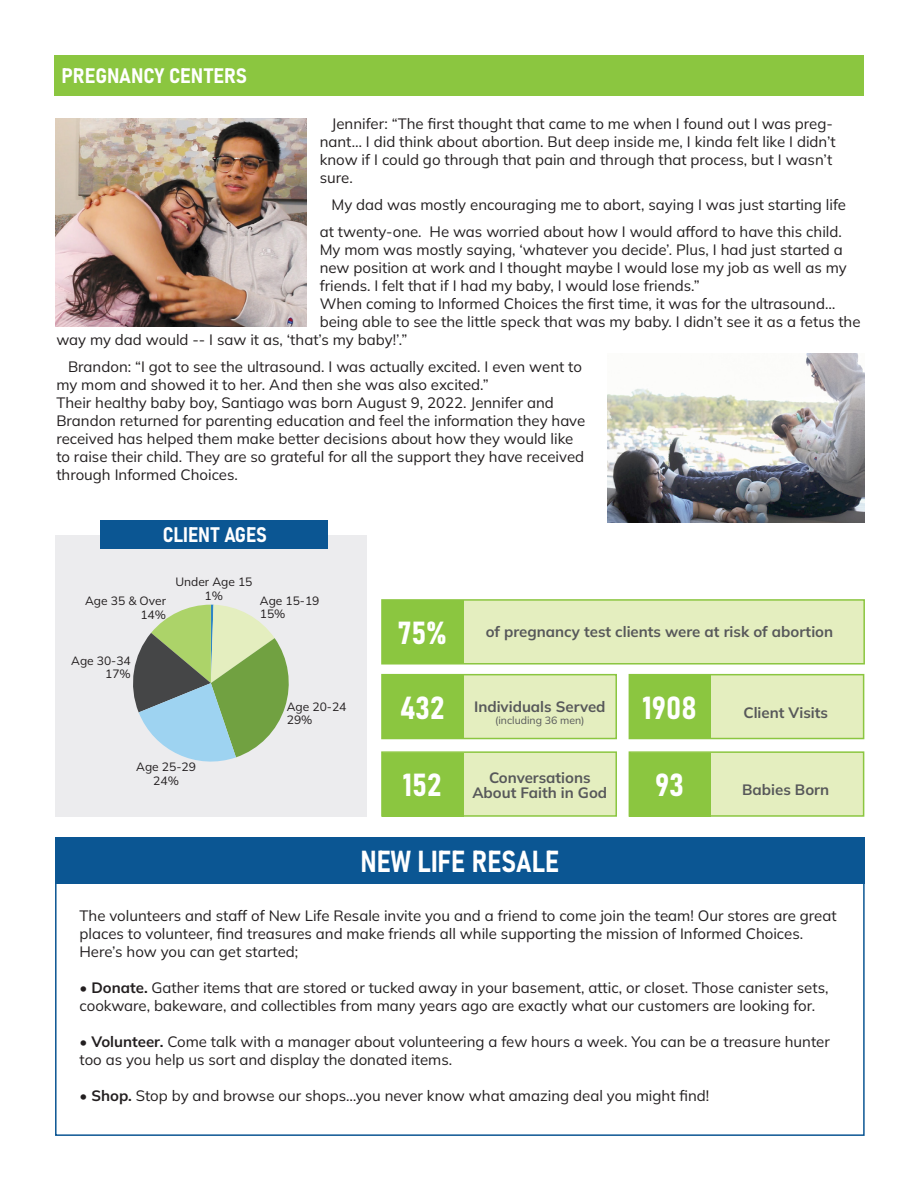
<style>
.page{position:relative;width:918px;height:1188px;background:#fff}
.page>*{position:absolute;margin:0;border:0;box-sizing:border-box;transform-origin:0 0}
.t1{font:31.5px "Bahnschrift";color:#fff}
.t2{font:30px "Bahnschrift";color:#fff;scale:.95 1}
.t3{font:20.85px "Bahnschrift";color:#fff}
.t4{font:20.7px "Bahnschrift";color:#fff;scale:1.05 1}
.t5{font:15px/18px "Mulish";color:#231f20}
.t6{font:700 15px "Mulish";color:#57585a}
.t7{font:12px "Mulish";color:#231f20}
.t8{font:10.5px "Mulish";color:#57585a}
.s1{font-weight:700}
</style>
<div class="page">
<div style="left:381px;top:674px;width:236px;height:65px;background:#e4eebf;border:2px solid #8bc640"></div>
<div style="left:381px;top:751px;width:236px;height:66px;background:#e4eebf;border:2px solid #8bc640"></div>
<div style="left:629px;top:674px;width:235px;height:65px;background:#e4eebf;border:2px solid #8bc640"></div>
<div style="left:629px;top:751px;width:235px;height:66px;background:#e4eebf;border:2px solid #8bc640"></div>
<div style="left:381px;top:599px;width:484px;height:66px;background:#e4eebf;border:2px solid #8bc640"></div>
<img style="left:55px;top:118px;width:251px;height:208px">
<img style="left:608px;top:354px;width:257px;height:168px">
<div style="left:55px;top:535px;width:312px;height:282px;background:#ececee"></div>
<div style="left:101px;top:520px;width:227px;height:29px;background:#0b5693"></div>
<svg style="left:133px;top:605px;width:156px;height:157px"></svg>
<div style="left:54px;top:55px;width:810px;height:40px;background:#8bc640"></div>
<div style="left:55px;top:837px;width:810px;height:47px;background:#0b5693"></div>
<div style="left:55px;top:837px;width:810px;height:299px;border:2px solid #0b5693"></div>
<div style="left:382px;top:675px;width:81px;height:64px;background:#8bc640"></div>
<div style="left:382px;top:753px;width:81px;height:64px;background:#8bc640"></div>
<div style="left:629px;top:675px;width:82px;height:64px;background:#8bc640"></div>
<div style="left:629px;top:753px;width:82px;height:64px;background:#8bc640"></div>
<div style="left:382px;top:600px;width:81px;height:64px;background:#8bc640"></div>
<p class="t4" style="left:62px;top:60px;width:178px">PREGNANCY CENTERS</p>
<p class="t5" style="left:320px;top:114px;width:518px;text-indent:12px">Jennifer: “The first thought that came to me when I found out I was preg&shy;nant… I did think about abortion. But deep inside me, I kinda felt like I didn’t know if I could go through that pain and through that process, but I wasn’t sure.</p>
<p class="t5" style="left:320px;top:190px;width:528px;line-height:27px;text-align:right">My dad was mostly encouraging me to abort, saying I was just starting life at twenty-one. He was worried about how I would afford to have this child.</p>
<p class="t5" style="left:320px;top:240px;width:529px">My mom was mostly saying, ‘whatever you decide’. Plus, I had just started a new position at work and I thought maybe I would lose my job as well as my friends. I felt that if I had my baby, I would lose friends.”</p>
<p class="t5" style="left:320px;top:294px;width:517px">When coming to Informed Choices the first time, it was for the ultrasound…</p>
<p class="t5" style="left:320px;top:312px;width:542px">being able to see the little speck that was my baby. I didn’t see it as a fetus the</p>
<p class="t5" style="left:56px;top:330px;width:352px">way my dad would -- I saw it as, ‘that’s my baby!’.”</p>
<p class="t5" style="left:56px;top:357px;width:527px;text-indent:12px">Brandon: “I got to see the ultrasound. I was actually excited. I even went to my mom and showed it to her. And then she was also excited.”</p>
<p class="t5" style="left:56px;top:393px;width:530px">Their healthy baby boy, Santiago was born August 9, 2022. Jennifer and Brandon returned for parenting education and feel the information they have received has helped them make better decisions about how they would like to raise their child. They are so grateful for all the support they have received through Informed Choices.</p>
<p class="t3" style="left:163px;top:519px;width:106px">CLIENT AGES</p>
<p class="t7" style="left:85px;top:593px;width:82px">Age 35 &amp; Over</p>
<p class="t7" style="left:140px;top:606px;width:27px">14%</p>
<p class="t7" style="left:175px;top:574px;width:79px">Under Age 15</p>
<p class="t7" style="left:205px;top:587px;width:20px">1%</p>
<p class="t7" style="left:260px;top:592px;width:61px">Age 15-19</p>
<p class="t7" style="left:260px;top:606px;width:27px">15%</p>
<p class="t7" style="left:71px;top:652px;width:61px">Age 30-34</p>
<p class="t7" style="left:105px;top:666px;width:27px">17%</p>
<p class="t7" style="left:287px;top:698px;width:61px">Age 20-24</p>
<p class="t7" style="left:287px;top:712px;width:27px">29%</p>
<p class="t7" style="left:136px;top:759px;width:61px">Age 25-29</p>
<p class="t7" style="left:153px;top:772px;width:27px">24%</p>
<p class="t1" style="left:398px;top:609px;width:51px">75%</p>
<p class="t6" style="left:486px;top:621px;width:349px">of pregnancy test clients were at risk of abortion</p>
<p class="t1" style="left:400px;top:684px;width:46px">432</p>
<p class="t6" style="left:474px;top:696px;width:133px">Individuals Served</p>
<p class="t8" style="left:495px;top:713px;width:91px">(including 36 men)</p>
<p class="t1" style="left:642px;top:684px;width:56px">1908</p>
<p class="t6" style="left:743px;top:702px;width:86px">Client Visits</p>
<p class="t1" style="left:403px;top:761px;width:40px">152</p>
<p class="t6" style="left:489px;top:768px;width:103px">Conversations</p>
<p class="t6" style="left:472px;top:783px;width:136px">About Faith in God</p>
<p class="t1" style="left:655px;top:761px;width:30px">93</p>
<p class="t6" style="left:742px;top:780px;width:88px">Babies Born</p>
<p class="t2" style="left:361px;top:838px;width:211px">NEW LIFE RESALE</p>
<p class="t5" style="left:79px;top:907px;width:759px">The volunteers and staff of New Life Resale invite you and a friend to come join the team! Our stores are great places to volunteer, find treasures and make friends all while supporting the mission of Informed Choices.</p>
<p class="t5" style="left:79px;top:943px;width:220px">Here’s how you can get started;</p>
<p class="t5" style="left:79px;top:979px;width:750px"><span class="s1">• Donate.</span> Gather items that are stored or tucked away in your basement, attic, or closet. Those canister sets, cookware, bakeware, and collectibles from many years ago are exactly what our customers are looking for.</p>
<p class="t5" style="left:79px;top:1033px;width:752px"><span class="s1">• Volunteer.</span> Come talk with a manager about volunteering a few hours a week. You can be a treasure hunter too as you help us sort and display the donated items.</p>
<p class="t5" style="left:79px;top:1087px;width:631px"><span class="s1">• Shop.</span> Stop by and browse our shops…you never know what amazing deal you might find!</p>
</div>
